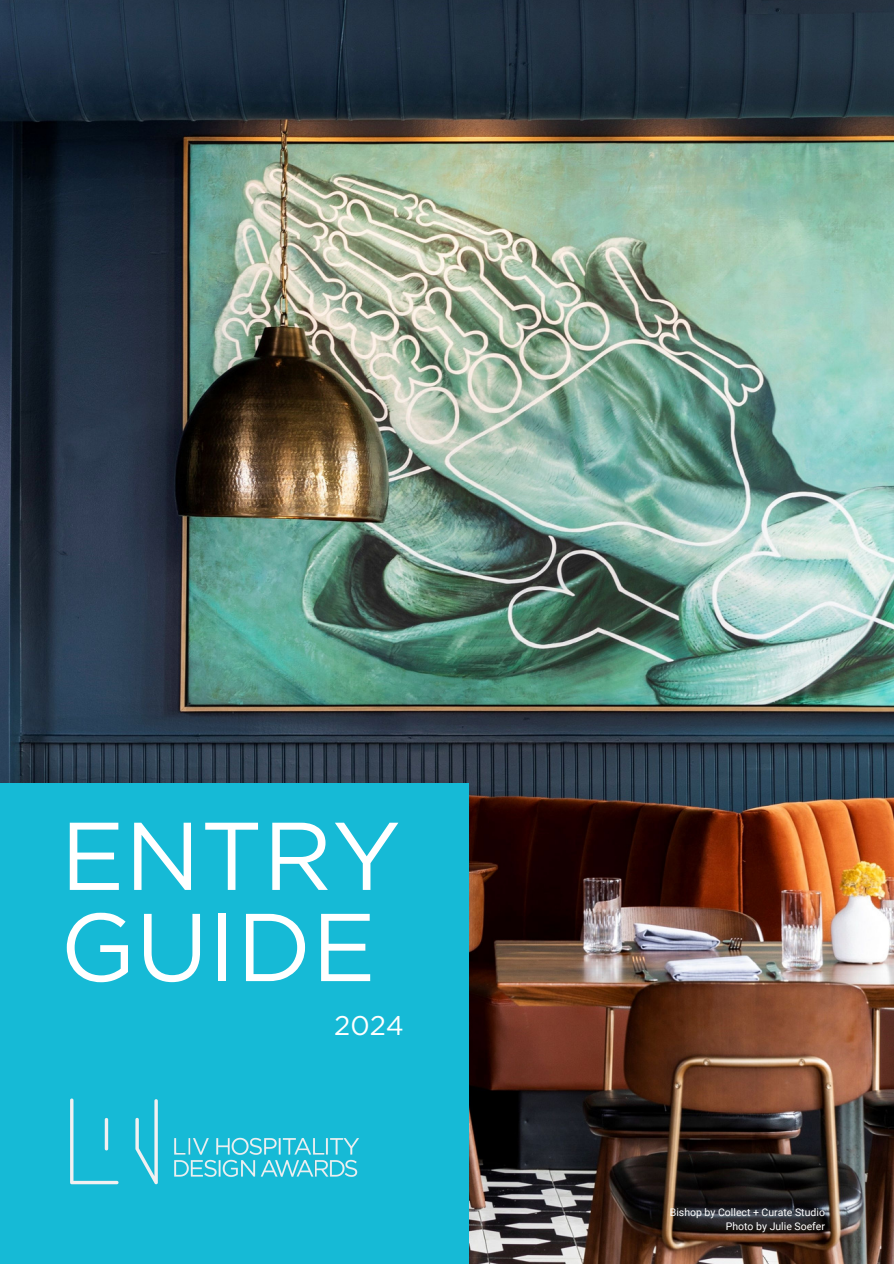
<style>
.page{position:relative;width:894px;height:1264px;background:#fff}
.page>*{position:absolute;margin:0;border:0;box-sizing:border-box;transform-origin:0 0}
.t1{font:96px/91.2px "Gotham";color:#fff}
.t2{font:27px "Gotham";color:#fff}
.t3{font:10.5px "Roboto";color:#fff}
</style>
<div class="page">
<img style="left:0;top:0;width:893px;height:1263px">
<div style="left:0;top:783px;width:468px;height:480px;background:#16bad6"></div>
<img style="left:70px;top:1098px;width:88px;height:87px">
<img style="left:174px;top:1137px;width:185px;height:40px">
<p class="t1" style="left:60px;top:815px;width:342px">ENTRY<br>GUIDE</p>
<h2 class="t2" style="left:334px;top:1013px;width:71px">2024</h2>
<p class="t3" style="left:669px;top:1206px;width:156px">Bishop by Collect + Curate Studio</p>
<p class="t3" style="left:725px;top:1220px;width:101px">Photo by Julie Soefer</p>
</div>
